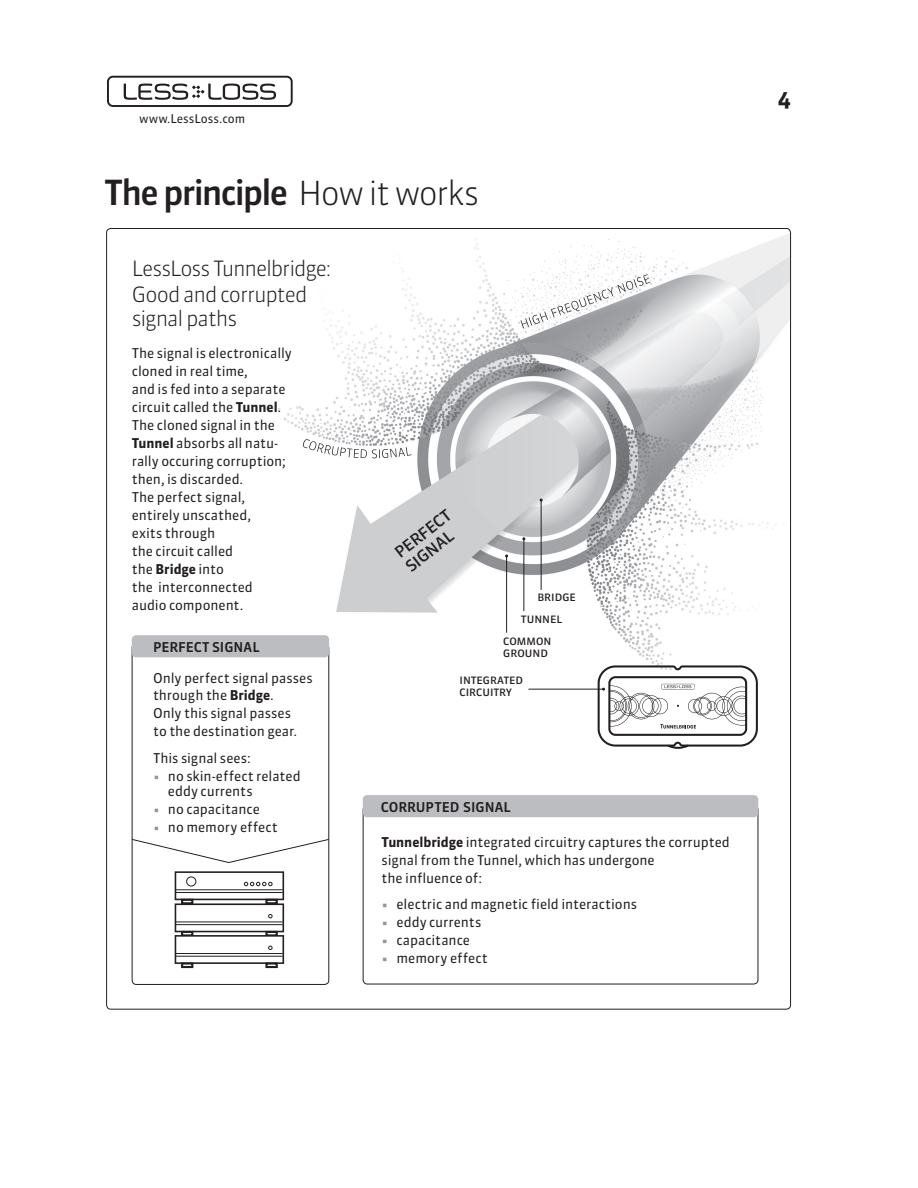
<style>
.page{position:relative;width:918px;height:1188px;background:#fff}
.page>*{position:absolute;margin:0;border:0;box-sizing:border-box;transform-origin:0 0}
.t1{font:500 34.5px "Sanuk";letter-spacing:-.05em;color:#231f20}
.t2{font:700 22.5px "Sanuk";color:#231f20}
.t3{font:300 21px/26.1px "Sanuk";letter-spacing:-.05em;color:#231f20}
.t4{font:21px/18px "Sanuk Regular SC";color:#231f20}
.t5{font:13.5px/18px "Sanuk";letter-spacing:-.005em;color:#231f20}
.t6{font:13.5px/26.8px "Sanuk Regular SC";letter-spacing:-.05em;color:#231f20}
.t7{font:500 13.5px "Sanuk";letter-spacing:-.005em;color:#231f20}
.t8{font:12px "Sanuk";color:#231f20}
.s1{font-weight:300;font-size:33px}
.s2{font-weight:700}
.s3{color:#939598}
</style>
<div class="page">
<svg style="left:107px;top:76px;width:186px;height:31px"></svg>
<div style="left:363px;top:805px;width:395px;height:179px;border:1px solid #231f20;border-radius:4px"></div>
<img style="left:278px;top:234px;width:511px;height:436px">
<div style="left:132px;top:643px;width:197px;height:342px;border:1px solid #231f20;border-radius:4px"></div>
<svg style="left:131px;top:839px;width:198px;height:24px"></svg>
<svg style="left:521px;top:274px;width:130px;height:55px"></svg>
<svg style="left:302px;top:439px;width:110px;height:19px"></svg>
<div style="left:132px;top:635px;width:197px;height:22px;background:#bcbdc0;border-radius:4px"></div>
<div style="left:363px;top:795px;width:395px;height:22px;background:#bcbdc0;border-radius:4px"></div>
<hr style="left:541px;top:500px;width:1px;height:90px;background:#231f20">
<hr style="left:524px;top:539px;width:1px;height:72px;background:#231f20">
<hr style="left:506px;top:556px;width:1px;height:77px;background:#231f20">
<hr style="left:529px;top:689px;width:75px;height:1px;background:#231f20">
<svg style="left:598px;top:665px;width:160px;height:84px"></svg>
<div style="left:181px;top:962px;width:12px;height:6px;border:2px solid #231f20"></div>
<div style="left:265px;top:962px;width:13px;height:6px;border:2px solid #231f20"></div>
<svg style="left:175px;top:871px;width:109px;height:93px"></svg>
<p class="t8" style="left:139px;top:111px;width:108px">www.LessLoss.com</p>
<h1 class="t1" style="left:104px;top:171px;width:377px">The principle <span class="s1">How it works</span></h1>
<h3 class="t3" style="left:132px;top:255px;width:201px">LessLoss Tunnelbridge:<br>Good and corrupted</h3>
<h3 class="t3" style="left:132px;top:305px;width:107px">signal paths</h3>
<p class="t5" style="left:132px;top:344px;width:162px">The signal is electronically cloned in real time,<br>and is fed into a separate circuit called the <span class="s2">Tunnel</span>.<br>The cloned signal in the<br><span class="s2">Tunnel</span> absorbs all natu&shy;rally occuring corruption; then, is discarded.<br>The perfect signal, entirely unscathed,<br>exits through<br>the circuit called<br>the <span class="s2">Bridge</span> into<br>the interconnected<br>audio component.</p>
<p class="t7" style="left:153px;top:639px;width:108px">PERFECT SIGNAL</p>
<p class="t5" style="left:153px;top:669px;width:161px">Only perfect signal passes through the <span class="s2">Bridge</span>.<br>Only this signal passes<br>to the destination gear.</p>
<p class="t5" style="left:153px;top:749px;width:99px">This signal sees:</p>
<p class="t5" style="left:168px;top:769px;width:134px;line-height:15px;text-indent:-15px"><span class="s3">•</span> no skin-effect related eddy currents</p>
<p class="t5" style="left:153px;top:800px;width:108px"><span class="s3">•</span> no capacitance</p>
<p class="t5" style="left:153px;top:818px;width:126px"><span class="s3">•</span> no memory effect</p>
<h3 class="t4" style="left:390px;top:546px;width:69px;rotate:-38deg">perfect signal</h3>
<p class="t6" style="left:537px;top:583px;width:41px">bridge</p>
<p class="t6" style="left:521px;top:605px;width:43px">tunnel</p>
<p class="t6" style="left:503px;top:627px;width:50px">common</p>
<p class="t6" style="left:459px;top:639px;width:91px;text-indent:44px">ground integrated</p>
<p class="t6" style="left:459px;top:678px;width:55px">circuitry</p>
<p class="t7" style="left:381px;top:798px;width:131px">CORRUPTED SIGNAL</p>
<p class="t5" style="left:382px;top:833px;width:350px"><span class="s2">Tunnelbridge</span> integrated circuitry captures the corrupted signal from the Tunnel, which has undergone<br>the influence of:</p>
<p class="t5" style="left:382px;top:895px;width:257px"><span class="s3">•</span> electric and magnetic field interactions</p>
<p class="t5" style="left:382px;top:913px;width:101px"><span class="s3">•</span> eddy currents</p>
<p class="t5" style="left:382px;top:931px;width:90px"><span class="s3">•</span> capacitance</p>
<p class="t5" style="left:382px;top:949px;width:108px"><span class="s3">•</span> memory effect</p>
<h2 class="t2" style="left:778px;top:85px;width:15px">4</h2>
</div>
